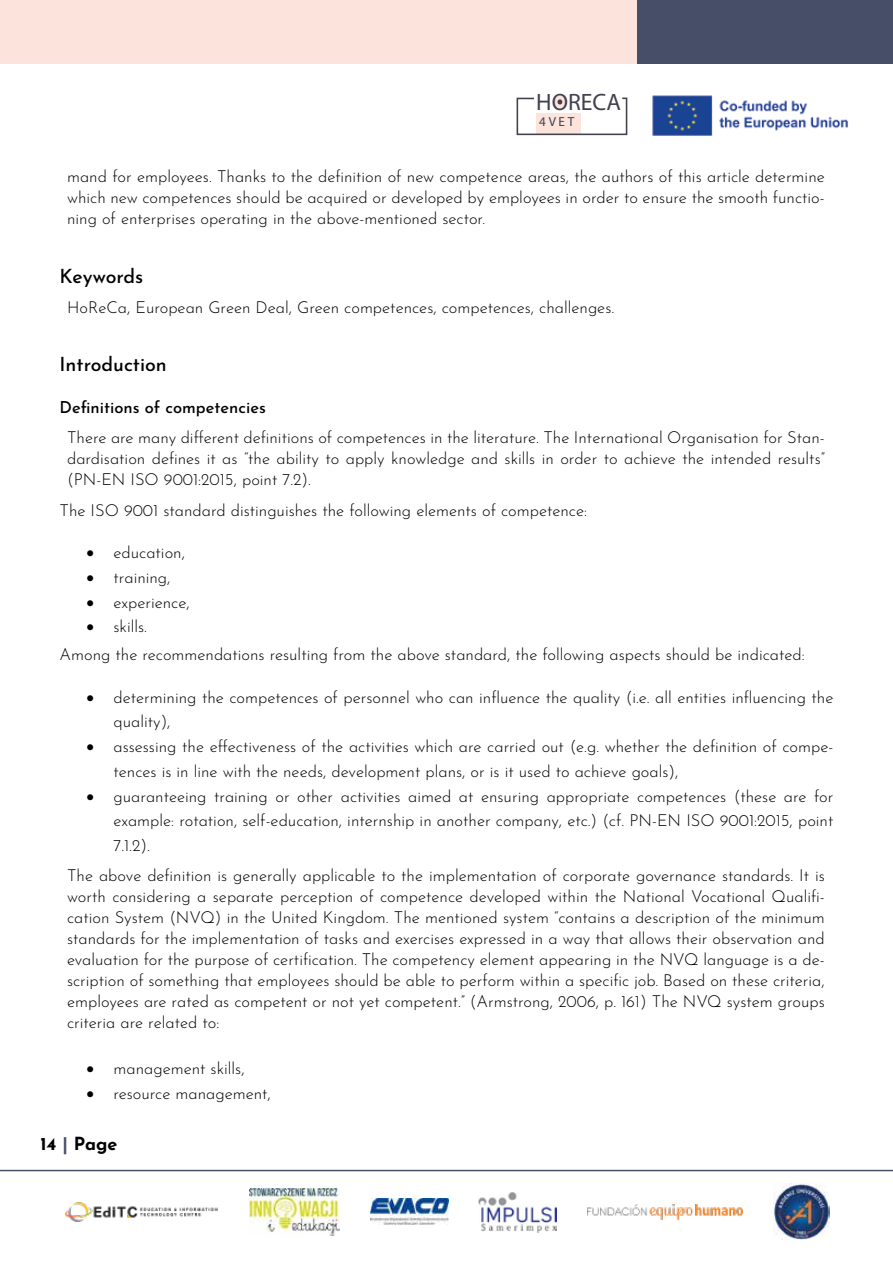
<style>
.page{position:relative;width:893px;height:1263px;background:#fff}
.page>*{position:absolute;margin:0;border:0;box-sizing:border-box;transform-origin:0 0}
.t1{font:600 23.7px "Josefin Sans";color:#424151}
.t2{font:500 19.5px "Josefin Sans";color:#000}
.t3{font:700 18px "Josefin Sans";color:#000}
.t4{font:300 16.5px/21px "Josefin Sans";color:#000;text-align:justify}
.t5{font:500 16.5px "Josefin Sans";color:#000}
.t6{font:300 13.2px "Josefin Sans";color:#424151}
.s1{color:#474e68}
</style>
<div class="page">
<div style="left:0;top:0;width:893px;height:64px;background:#fce3db"></div>
<div style="left:638px;top:0;width:255px;height:64px;background:#474e68"></div>
<div style="left:553px;top:95px;width:14px;height:14px;background:#fce3db;border-radius:50%"></div>
<svg style="left:516px;top:97px;width:112px;height:39px"></svg>
<img style="left:652px;top:95px;width:196px;height:41px">
<img style="left:65px;top:1202px;width:153px;height:20px">
<img style="left:587px;top:1204px;width:155px;height:15px">
<img style="left:479px;top:1192px;width:77px;height:40px">
<img style="left:370px;top:1199px;width:78px;height:26px">
<img style="left:250px;top:1188px;width:90px;height:47px">
<img style="left:773px;top:1184px;width:56px;height:56px">
<hr style="left:0;top:1170px;width:893px;height:1px;background:#474e68">
<h1 class="t1" style="left:536px;top:87px;width:86px">HORECA</h1>
<p class="t6" style="left:539px;top:113px;width:37px">4VET</p>
<p class="t4" style="left:67px;top:165px;width:759px">mand for employees. Thanks to the definition of new competence areas, the authors of this article determine which new competences should be acquired or developed by employees in order to ensure the smooth functio&shy;ning of enterprises operating in the above-mentioned sector.</p>
<p class="t2" style="left:60px;top:262px;width:85px">Keywords</p>
<p class="t4" style="left:67px;top:295px;width:548px">HoReCa, European Green Deal, Green competences, competences, challenges.</p>
<p class="t2" style="left:60px;top:350px;width:109px">Introduction</p>
<p class="t5" style="left:60px;top:395px;width:208px">Definitions of competencies</p>
<p class="t4" style="left:67px;top:425px;width:759px">There are many different definitions of competences in the literature. The International Organisation for Stan&shy;dardisation defines it as “the ability to apply knowledge and skills in order to achieve the intended results” (PN-EN ISO 9001:2015, point 7.2).</p>
<p class="t4" style="left:60px;top:498px;width:529px">The ISO 9001 standard distinguishes the following elements of competence:</p>
<p class="t4" style="left:87px;top:540px;width:100px">• education,</p>
<p class="t4" style="left:87px;top:565px;width:86px">• training,</p>
<p class="t4" style="left:87px;top:590px;width:105px">• experience,</p>
<p class="t4" style="left:60px;top:611px;width:747px;line-height:27.9px;text-indent:27px">• skills.<br>Among the recommendations resulting from the above standard, the following aspects should be indicated:</p>
<p class="t4" style="left:113px;top:683px;width:721px;line-height:24.8px;text-indent:-27px">• determining the competences of personnel who can influence the quality (i.e. all entities influencing the quality),</p>
<p class="t4" style="left:113px;top:732px;width:721px;line-height:24.8px;text-indent:-27px">• assessing the effectiveness of the activities which are carried out (e.g. whether the definition of compe&shy;tences is in line with the needs, development plans, or is it used to achieve goals),</p>
<p class="t4" style="left:113px;top:782px;width:721px;line-height:24.8px;text-indent:-27px">• guaranteeing training or other activities aimed at ensuring appropriate competences (these are for example: rotation, self-education, internship in another company, etc.) (cf. PN-EN ISO 9001:2015, point 7.1.2).</p>
<p class="t4" style="left:67px;top:863px;width:759px">The above definition is generally applicable to the implementation of corporate governance standards. It is worth considering a separate perception of competence developed within the National Vocational Qualifi&shy;cation System (NVQ) in the United Kingdom. The mentioned system “contains a description of the minimum standards for the implementation of tasks and exercises expressed in a way that allows their observation and evaluation for the purpose of certification. The competency element appearing in the NVQ language is a de&shy;scription of something that employees should be able to perform within a specific job. Based on these criteria, employees are rated as competent or not yet competent.” (Armstrong, 2006, p. 161) The NVQ system groups criteria are related to:</p>
<p class="t4" style="left:86px;top:1056px;width:160px">• management skills,</p>
<p class="t4" style="left:86px;top:1081px;width:186px">• resource management,</p>
<p class="t3" style="left:40px;top:1130px;width:79px">14 <span class="s1">|</span> Page</p>
</div>
